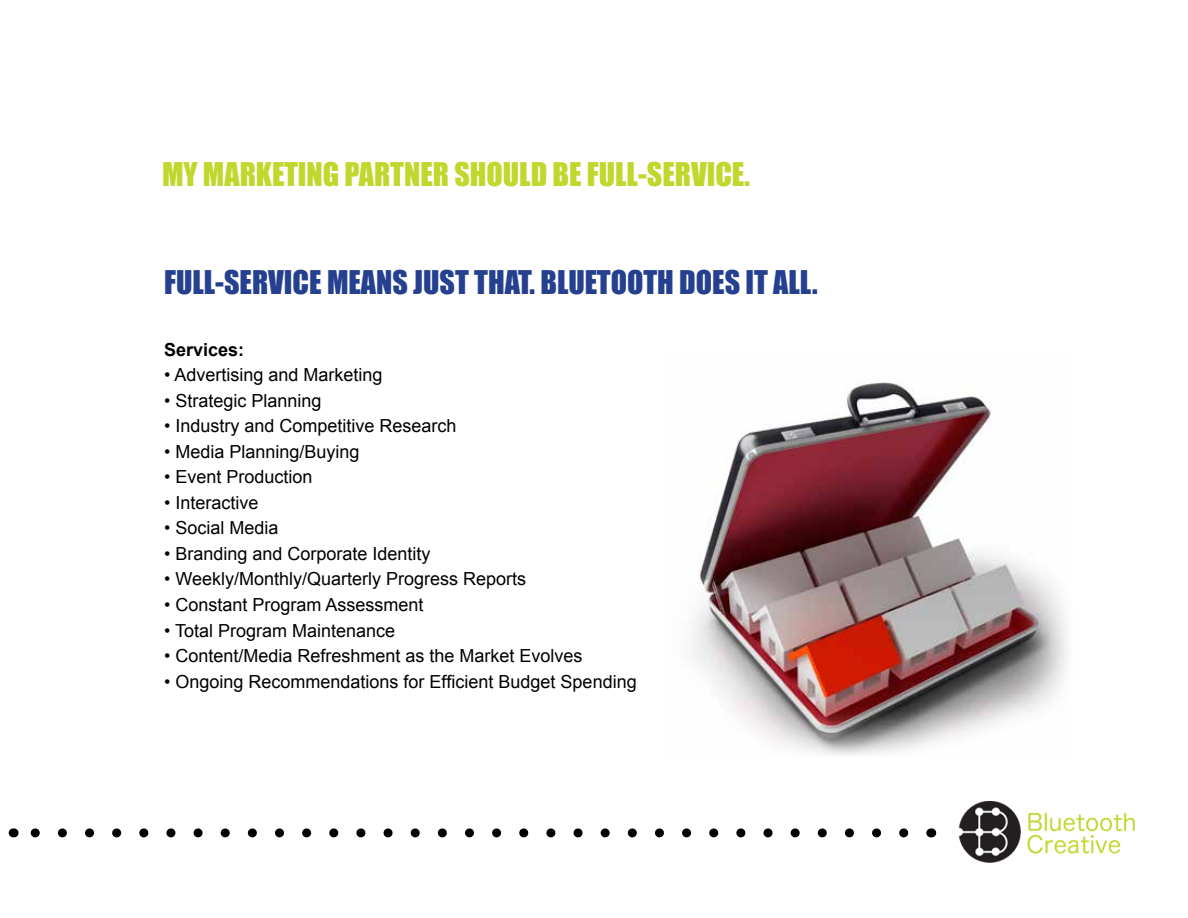
<style>
.page{position:relative;width:1188px;height:918px;background:#fff}
.page>*{position:absolute;margin:0;border:0;box-sizing:border-box;transform-origin:0 0}
.t1{font:30px "Impact";color:#25408f}
.t2{font:30px "Impact";color:#c1d72e}
.t3{font:18px "Arial";color:#000}
.t4{font:700 18px "Arial";color:#000}
</style>
<div class="page">
<img style="left:693px;top:382px;width:374px;height:373px">
<img style="left:958px;top:801px;width:177px;height:62px">
<svg style="left:30px;top:828px;width:874px;height:9px"></svg>
<h1 class="t2" style="left:162px;top:151px;width:589px">MY MARKETING PARTNER SHOULD BE FULL-SERVICE.</h1>
<h1 class="t1" style="left:164px;top:259px;width:655px">FULL-SERVICE MEANS JUST THAT. BLUETOOTH DOES IT ALL.</h1>
<p class="t4" style="left:164px;top:338px;width:82px">Services:</p>
<p class="t3" style="left:164px;top:363px;width:220px">• Advertising and Marketing</p>
<p class="t3" style="left:164px;top:389px;width:159px">• Strategic Planning</p>
<p class="t3" style="left:164px;top:414px;width:294px">• Industry and Competitive Research</p>
<p class="t3" style="left:164px;top:440px;width:197px">• Media Planning/Buying</p>
<p class="t3" style="left:164px;top:465px;width:150px">• Event Production</p>
<p class="t3" style="left:164px;top:491px;width:96px">• Interactive</p>
<p class="t3" style="left:164px;top:516px;width:116px">• Social Media</p>
<p class="t3" style="left:164px;top:542px;width:268px">• Branding and Corporate Identity</p>
<p class="t3" style="left:164px;top:567px;width:364px">• Weekly/Monthly/Quarterly Progress Reports</p>
<p class="t3" style="left:164px;top:593px;width:261px">• Constant Program Assessment</p>
<p class="t3" style="left:164px;top:618px;width:233px">• Total Program Maintenance</p>
<p class="t3" style="left:164px;top:644px;width:420px">• Content/Media Refreshment as the Market Evolves</p>
<p class="t3" style="left:164px;top:669px;width:474px">• Ongoing Recommendations for Efficient Budget Spending</p>
</div>
